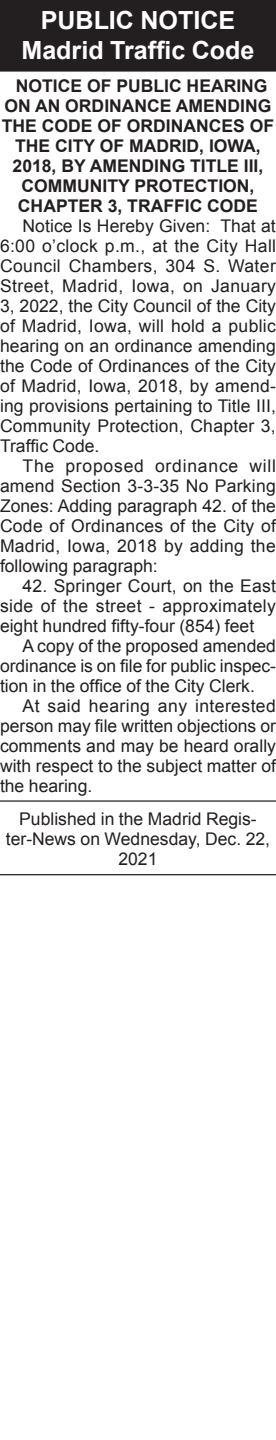
<style>
.page{position:relative;width:276px;height:1440px;background:#fff}
.page>*{position:absolute;margin:0;border:0;box-sizing:border-box;transform-origin:0 0}
.Reversed_Heading_Tit{font:700 25px "Arial";color:#fff}
.Reversed_Heading_All{font:700 25px "Arial";color:#fff}
._1_Column_Arial{font:17.5px/20px "Arial";color:#231f20;text-align:justify}
._2nd_Heading{font:700 17.5px/20px "Arial";color:#231f20;text-align:center}
.footer_long{font:17.5px/20px "Arial";color:#231f20;text-align:center}
</style>
<div class="page">
<div style="left:0;top:0;width:275px;height:42px;background:#231f20"></div>
<div style="left:0;top:29px;width:275px;height:43px;background:#231f20"></div>
<hr style="left:0;top:800px;width:275px;height:2px;background:#231f20">
<hr style="left:0;top:874px;width:275px;height:1px;background:#231f20">
<p class="Reversed_Heading_All" style="left:41px;top:4px;width:195px">PUBLIC NOTICE</p>
<p class="Reversed_Heading_Tit" style="left:21px;top:34px;width:234px">Madrid Traffic Code</p>
<p class="_2nd_Heading" style="left:2px;top:76px;width:273px">NOTICE OF PUBLIC HEARING<br>ON AN ORDINANCE AMENDING<br>THE CODE OF ORDINANCES OF<br>THE CITY OF MADRID, IOWA,<br>2018, BY AMENDING TITLE III,<br>COMMUNITY PROTECTION,<br>CHAPTER 3, TRAFFIC CODE</p>
<p class="_1_Column_Arial" style="left:0;top:216px;width:277px;text-indent:22px">Notice Is Hereby Given: That at 6:00 o’clock p.m., at the City Hall Council Chambers, 304 S. Water Street, Madrid, Iowa, on January 3, 2022, the City Council of the City of Madrid, Iowa, will hold a public hearing on an ordinance amending the Code of Ordinances of the City of Madrid, Iowa, 2018, by amend&shy;ing provisions pertaining to Title III, Community Protection, Chapter 3, Traffic Code.</p>
<p class="_1_Column_Arial" style="left:0;top:456px;width:277px;text-indent:22px">The proposed ordinance will amend Section 3-3-35 No Parking Zones: Adding paragraph 42. of the Code of Ordinances of the City of Madrid, Iowa, 2018 by adding the following paragraph:</p>
<p class="_1_Column_Arial" style="left:0;top:576px;width:276px;text-indent:22px">42. Springer Court, on the East side of the street - approximately eight hundred fifty-four (854) feet</p>
<p class="_1_Column_Arial" style="left:0;top:636px;width:277px;text-indent:22px">A copy of the proposed amended ordinance is on file for public inspec&shy;tion in the office of the City Clerk.</p>
<p class="_1_Column_Arial" style="left:0;top:696px;width:277px;text-indent:22px">At said hearing any interested person may file written objections or comments and may be heard orally with respect to the subject matter of the hearing.</p>
<p class="footer_long" style="left:6px;top:809px;width:265px">Published in the Madrid Regis&shy;ter-News on Wednesday, Dec. 22,<br>2021</p>
</div>
